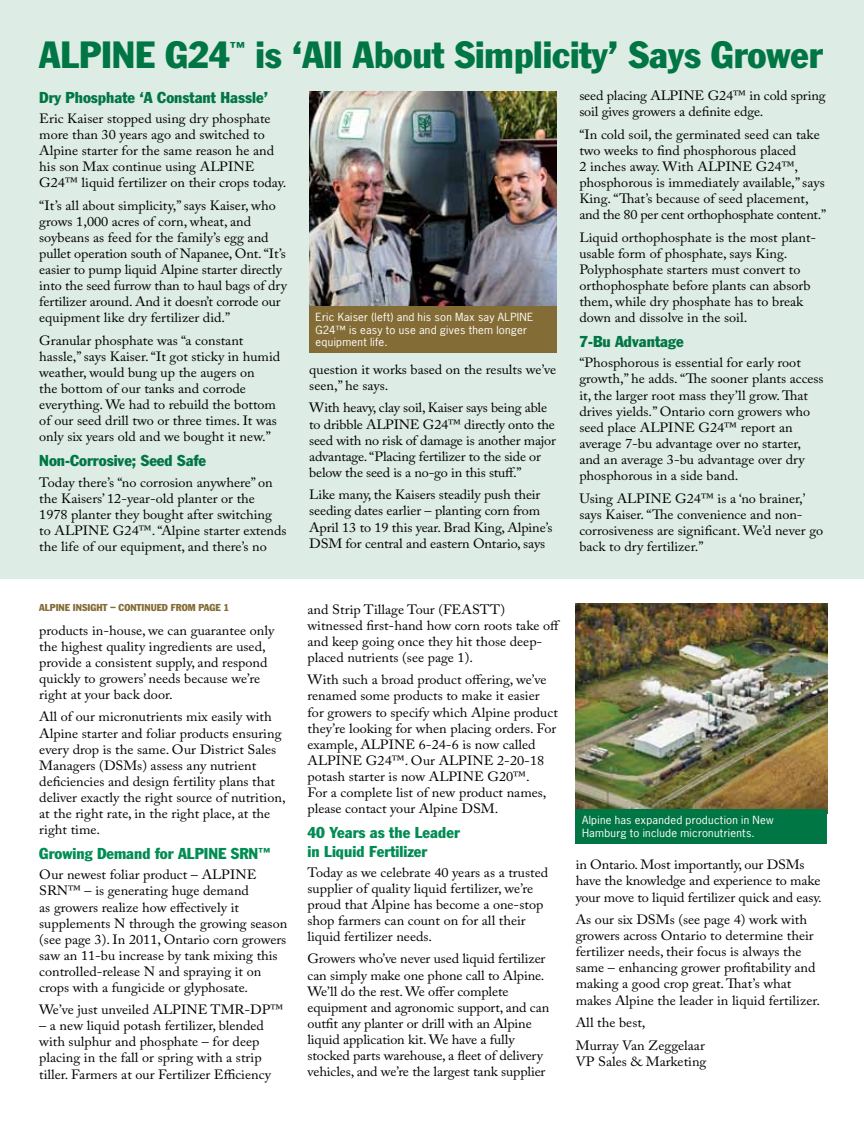
<style>
.page{position:relative;width:864px;height:1121px;background:#fff}
.page>*{position:absolute;margin:0;border:0;box-sizing:border-box;transform-origin:0 0}
.t1{font:condensed 37.2px "Franklin Gothic Std";letter-spacing:-.005em;color:#007645;scale:1.06 1}
.t2{font:condensed 15.6px "Franklin Gothic Std";color:#007645;scale:1.06 1}
.t3{font:condensed 15.6px/18.6px "Franklin Gothic Std";color:#008d53;scale:1.06 1}
.t4{font:condensed 14.1px "Franklin Gothic Std";color:#007645;scale:1.06 1}
.t5{font:13.35px/16px "Adobe Caslon Pro";color:#000;scale:1.06 1}
.t6{font:10.65px/12.8px "News Gothic Std";letter-spacing:.025em;color:#fff;scale:1.06 1}
.t7{font:condensed 9.9px "Franklin Gothic Std";color:#846c36;scale:1.06 1}
</style>
<div class="page">
<div style="left:0;top:0;width:864px;height:578px;background:#ddece4"></div>
<img style="left:576px;top:603px;width:251px;height:205px">
<div style="left:576px;top:808px;width:251px;height:35px;background:#007645"></div>
<img style="left:309px;top:91px;width:248px;height:215px">
<div style="left:309px;top:306px;width:248px;height:47px;background:#846c36"></div>
<h1 class="t1" style="left:39px;top:32px;width:182px">ALPINE G24</h1>
<p class="t4" style="left:230px;top:38px;width:16px">™</p>
<h1 class="t1" style="left:255px;top:32px;width:537px">is ‘All About Simplicity’ Says Grower</h1>
<p class="t2" style="left:39px;top:88px;width:217px">Dry Phosphate ‘A Constant Hassle’</p>
<p class="t5" style="left:39px;top:110px;width:235px">Eric Kaiser stopped using dry phosphate more than 30 years ago and switched to Alpine starter for the same reason he and his son Max continue using ALPINE G24™ liquid fertilizer on their crops today.</p>
<p class="t5" style="left:39px;top:197px;width:235px">“It’s all about simplicity,” says Kaiser, who grows 1,000 acres of corn, wheat, and soybeans as feed for the family’s egg and pullet operation south of Napanee, Ont. “It’s easier to pump liquid Alpine starter directly into the seed furrow than to haul bags of dry fertilizer around. And it doesn’t corrode our equipment like dry fertilizer did.”</p>
<p class="t5" style="left:39px;top:332px;width:229px">Granular phosphate was “a constant hassle,” says Kaiser. “It got sticky in humid weather, would bung up the augers on<br>the bottom of our tanks and corrode everything. We had to rebuild the bottom of our seed drill two or three times. It was only six years old and we bought it new.”</p>
<p class="t2" style="left:39px;top:451px;width:159px">Non-Corrosive; Seed Safe</p>
<p class="t5" style="left:39px;top:474px;width:235px">Today there’s “no corrosion anywhere” on the Kaisers’ 12-year-old planter or the 1978 planter they bought after switching to ALPINE G24™. “Alpine starter extends the life of our equipment, and there’s no</p>
<p class="t5" style="left:579px;top:87px;width:234px">seed placing ALPINE G24™ in cold spring soil gives growers a definite edge.</p>
<p class="t5" style="left:579px;top:126px;width:235px">“In cold soil, the germinated seed can take two weeks to find phosphorous placed<br>2 inches away. With ALPINE G24™, phosphorous is immediately available,” says King. “That’s because of seed placement, and the 80 per cent orthophosphate content.”</p>
<p class="t5" style="left:579px;top:229px;width:225px">Liquid orthophosphate is the most plant&shy;usable form of phosphate, says King.<br>Polyphosphate starters must convert to orthophosphate before plants can absorb them, while dry phosphate has to break down and dissolve in the soil.</p>
<p class="t2" style="left:579px;top:332px;width:100px">7-Bu Advantage</p>
<p class="t5" style="left:579px;top:355px;width:232px">“Phosphorous is essential for early root growth,” he adds. “The sooner plants access it, the larger root mass they’ll grow. That drives yields.” Ontario corn growers who seed place ALPINE G24™ report an average 7-bu advantage over no starter, and an average 3-bu advantage over dry phosphorous in a side band.</p>
<p class="t5" style="left:579px;top:490px;width:232px">Using ALPINE G24™ is a ‘no brainer,’ says Kaiser. “The convenience and non&shy;corrosiveness are significant. We’d never go back to dry fertilizer.”</p>
<p class="t6" style="left:316px;top:310px;width:207px">Eric Kaiser (left) and his son Max say ALPINE<br>G24™ is easy to use and gives them longer equipment life.</p>
<p class="t5" style="left:309px;top:361px;width:235px">question it works based on the results we’ve seen,” he says.</p>
<p class="t5" style="left:309px;top:400px;width:234px">With heavy, clay soil, Kaiser says being able to dribble ALPINE G24™ directly onto the seed with no risk of damage is another major advantage. “Placing fertilizer to the side or below the seed is a no-go in this stuff.”</p>
<p class="t5" style="left:309px;top:486px;width:231px">Like many, the Kaisers steadily push their seeding dates earlier – planting corn from April 13 to 19 this year. Brad King, Alpine’s DSM for central and eastern Ontario, says</p>
<p class="t7" style="left:39px;top:601px;width:181px">ALPINE INSIGHT – CONTINUED FROM PAGE 1</p>
<p class="t5" style="left:39px;top:622px;width:223px">products in-house, we can guarantee only the highest quality ingredients are used, provide a consistent supply, and respond quickly to growers’ needs because we’re right at your back door.</p>
<p class="t5" style="left:39px;top:709px;width:234px">All of our micronutrients mix easily with Alpine starter and foliar products ensuring every drop is the same. Our District Sales Managers (DSMs) assess any nutrient deficiencies and design fertility plans that deliver exactly the right source of nutrition, at the right rate, in the right place, at the right time.</p>
<p class="t3" style="left:39px;top:844px;width:220px">Growing Demand for ALPINE SRN<sup>™</sup></p>
<p class="t5" style="left:39px;top:866px;width:235px">Our newest foliar product – ALPINE SRN™ – is generating huge demand<br>as growers realize how effectively it supplements N through the growing season (see page 3). In 2011, Ontario corn growers saw an 11-bu increase by tank mixing this controlled-release N and spraying it on crops with a fungicide or glyphosate.</p>
<p class="t5" style="left:39px;top:1001px;width:232px">We’ve just unveiled ALPINE TMR-DP™</p>
<p class="t5" style="left:39px;top:1017px;width:220px">– a new liquid potash fertilizer, blended with sulphur and phosphate – for deep placing in the fall or spring with a strip tiller. Farmers at our Fertilizer Efficiency</p>
<p class="t5" style="left:307px;top:601px;width:240px">and Strip Tillage Tour (FEASTT) witnessed first-hand how corn roots take off and keep going once they hit those deep&shy;placed nutrients (see page 1).</p>
<p class="t5" style="left:307px;top:671px;width:238px">With such a broad product offering, we’ve renamed some products to make it easier for growers to specify which Alpine product they’re looking for when placing orders. For example, ALPINE 6-24-6 is now called ALPINE G24™. Our ALPINE 2-20-18 potash starter is now ALPINE G20™.<br>For a complete list of new product names, please contact your Alpine DSM.</p>
<p class="t3" style="left:307px;top:823px;width:145px">40 Years as the Leader in Liquid Fertilizer</p>
<p class="t5" style="left:307px;top:864px;width:229px">Today as we celebrate 40 years as a trusted supplier of quality liquid fertilizer, we’re proud that Alpine has become a one-stop shop farmers can count on for all their liquid fertilizer needs.</p>
<p class="t5" style="left:307px;top:950px;width:230px">Growers who’ve never used liquid fertilizer can simply make one phone call to Alpine.<br>We’ll do the rest. We offer complete equipment and agronomic support, and can outfit any planter or drill with an Alpine liquid application kit. We have a fully stocked parts warehouse, a fleet of delivery vehicles, and we’re the largest tank supplier</p>
<p class="t6" style="left:582px;top:813px;width:182px">Alpine has expanded production in New<br>Hamburg to include micronutrients.</p>
<p class="t5" style="left:576px;top:856px;width:234px">in Ontario. Most importantly, our DSMs have the knowledge and experience to make your move to liquid fertilizer quick and easy.</p>
<p class="t5" style="left:576px;top:911px;width:232px">As our six DSMs (see page 4) work with growers across Ontario to determine their fertilizer needs, their focus is always the same – enhancing grower profitability and making a good crop great. That’s what makes Alpine the leader in liquid fertilizer.</p>
<p class="t5" style="left:576px;top:1011px;width:123px;line-height:22.8px">All the best,<br>Murray Van Zeggelaar</p>
<p class="t5" style="left:576px;top:1053px;width:125px">VP Sales &amp; Marketing</p>
</div>
